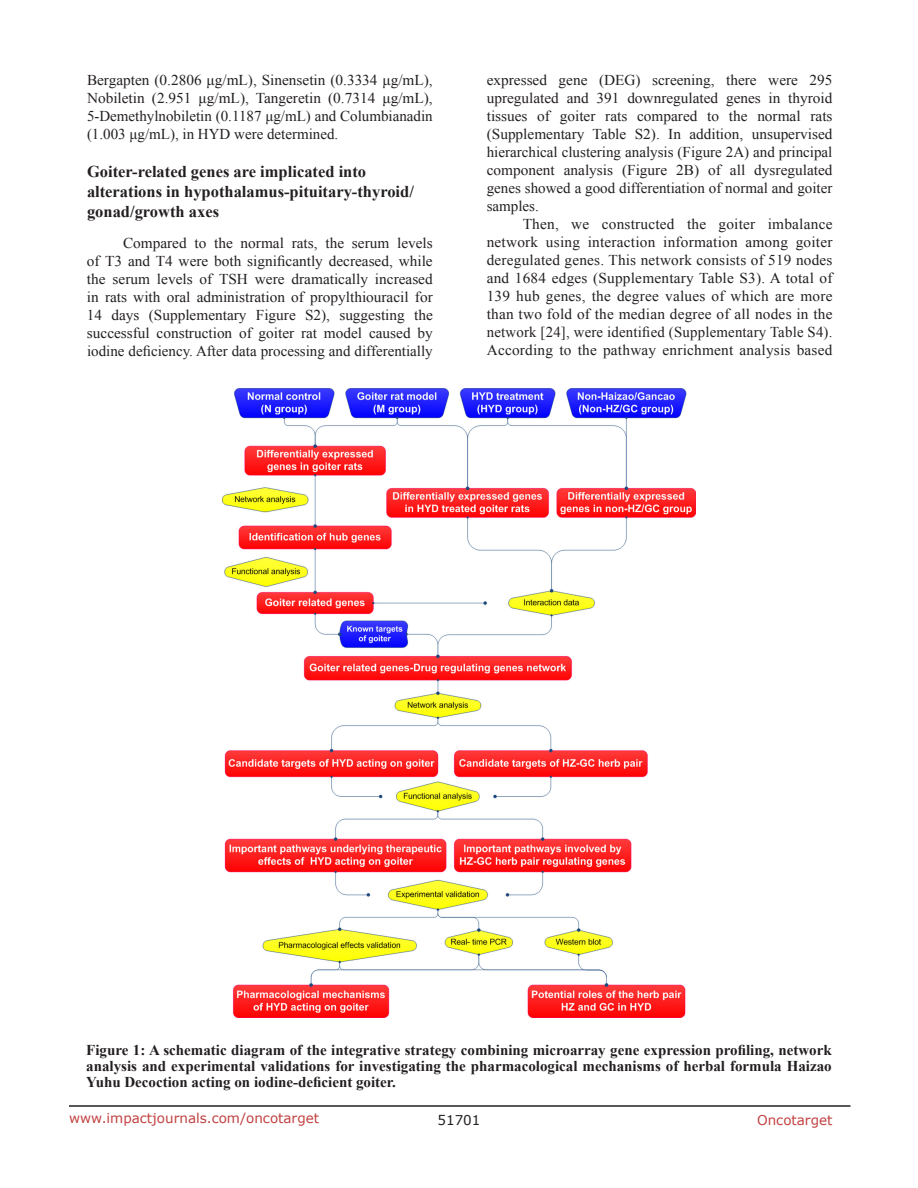
<style>
.page{position:relative;width:918px;height:1188px;background:#fff}
.page>*{position:absolute;margin:0;border:0;box-sizing:border-box;transform-origin:0 0}
.t1{font:700 16.5px/19.8px "Times New Roman";color:#231f20}
.t2{font:15px/18px "Times New Roman";color:#231f20;text-align:justify}
.t3{font:700 15px/16.2px "Times New Roman";color:#231f20;text-align:justify}
.t4{font:13.5px "Verdana";color:#c24141}
.t5{font:13.5px "Verdana";color:#231f20}
</style>
<div class="page">
<hr style="left:69px;top:1105px;width:781px;height:2px;background:#231f20">
<img style="left:222px;top:389px;width:474px;height:628px">
<p class="t2" style="left:87px;top:71px;width:347px">Bergapten (0.2806 μg/mL), Sinensetin (0.3334 μg/mL), Nobiletin (2.951 μg/mL), Tangeretin (0.7314 μg/mL), 5-Demethylnobiletin (0.1187 μg/mL) and Columbianadin (1.003 μg/mL), in HYD were determined.</p>
<p class="t1" style="left:87px;top:161px;width:328px">Goiter-related genes are implicated into alterations in hypothalamus-pituitary-thyroid/ gonad/growth axes</p>
<p class="t2" style="left:87px;top:234px;width:347px;text-indent:36px">Compared to the normal rats, the serum levels of T3 and T4 were both significantly decreased, while the serum levels of TSH were dramatically increased in rats with oral administration of propylthiouracil for 14 days (Supplementary Figure S2), suggesting the successful construction of goiter rat model caused by iodine deficiency. After data processing and differentially</p>
<p class="t2" style="left:487px;top:71px;width:347px">expressed gene (DEG) screening, there were 295 upregulated and 391 downregulated genes in thyroid tissues of goiter rats compared to the normal rats (Supplementary Table S2). In addition, unsupervised hierarchical clustering analysis (Figure 2A) and principal component analysis (Figure 2B) of all dysregulated genes showed a good differentiation of normal and goiter samples.</p>
<p class="t2" style="left:487px;top:215px;width:347px;text-indent:36px">Then, we constructed the goiter imbalance network using interaction information among goiter deregulated genes. This network consists of 519 nodes and 1684 edges (Supplementary Table S3). A total of 139 hub genes, the degree values of which are more than two fold of the median degree of all nodes in the network [24], were identified (Supplementary Table S4).<br>According to the pathway enrichment analysis based</p>
<p class="t3" style="left:86px;top:1041px;width:747px">Figure 1: A schematic diagram of the integrative strategy combining microarray gene expression profiling, network analysis and experimental validations for investigating the pharmacological mechanisms of herbal formula Haizao Yuhu Decoction acting on iodine-deficient goiter.</p>
<p class="t4" style="left:69px;top:1109px;width:252px">www.impactjournals.com/oncotarget</p>
<p class="t5" style="left:438px;top:1111px;width:44px">51701</p>
<p class="t4" style="left:757px;top:1111px;width:77px">Oncotarget</p>
</div>
